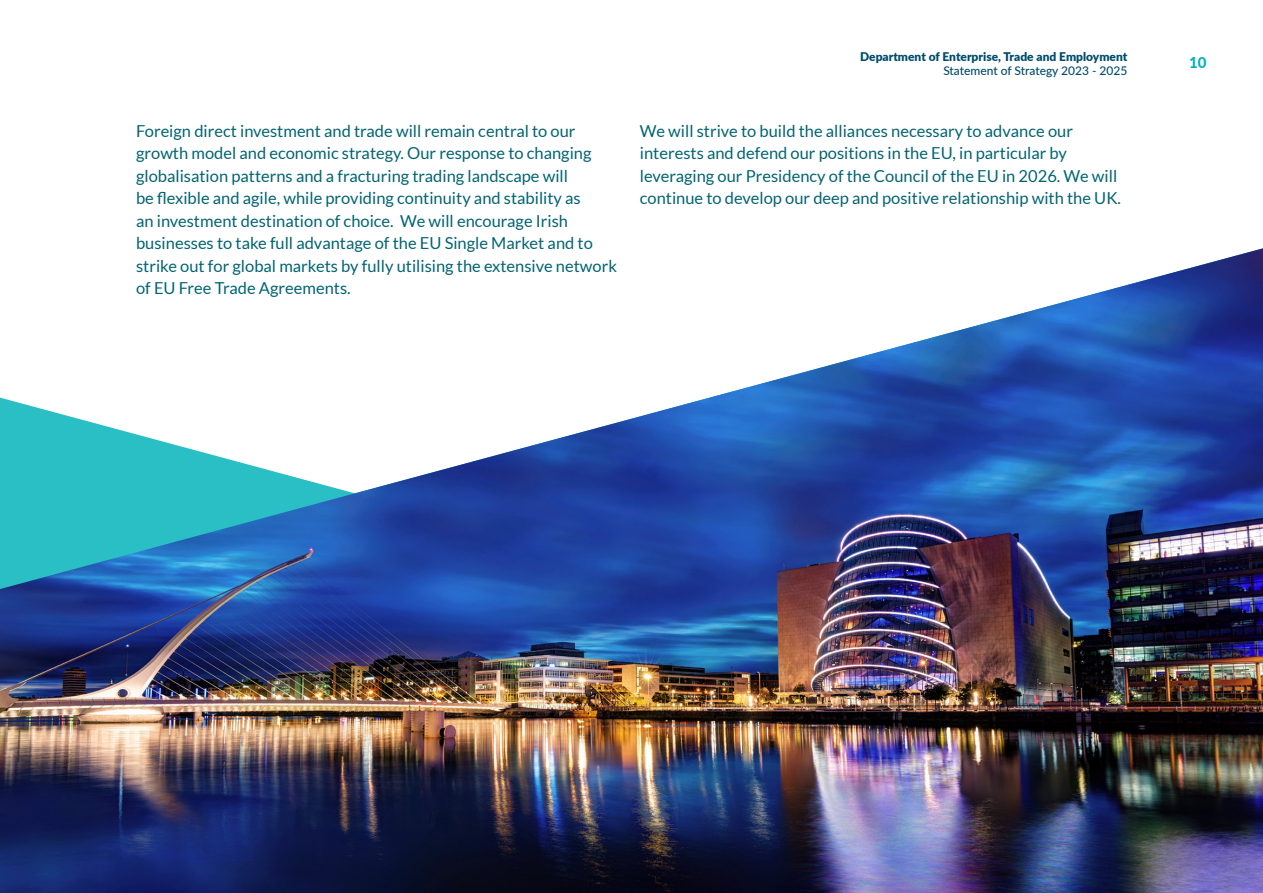
<style>
.page{position:relative;width:1263px;height:893px;background:#fff}
.page>*{position:absolute;margin:0;border:0;box-sizing:border-box;transform-origin:0 0}
.Body{font:16.5px/22.5px "Lato";color:#026472}
.t1{font:800 15px "Lato";color:#00b3ba}
.t2{font:900 12px "Lato";color:#004c6c}
.t3{font:500 12px "Lato";color:#004c6c}
</style>
<div class="page">
<img style="left:0;top:248px;width:1263px;height:645px">
<p class="t2" style="left:860px;top:47px;width:269px">Department of Enterprise, Trade and Employment</p>
<p class="t3" style="left:943px;top:62px;width:186px">Statement of Strategy 2023 - 2025</p>
<p class="Body" style="left:136px;top:119px;width:482px">Foreign direct investment and trade will remain central to our growth model and economic strategy. Our response to changing globalisation patterns and a fracturing trading landscape will<br>be flexible and agile, while providing continuity and stability as<br>an investment destination of choice. We will encourage Irish businesses to take full advantage of the EU Single Market and to strike out for global markets by fully utilising the extensive network of EU Free Trade Agreements.</p>
<p class="Body" style="left:640px;top:119px;width:483px">We will strive to build the alliances necessary to advance our interests and defend our positions in the EU, in particular by leveraging our Presidency of the Council of the EU in 2026. We will continue to develop our deep and positive relationship with the UK.</p>
<p class="t1" style="left:1189px;top:52px;width:19px">10</p>
</div>
